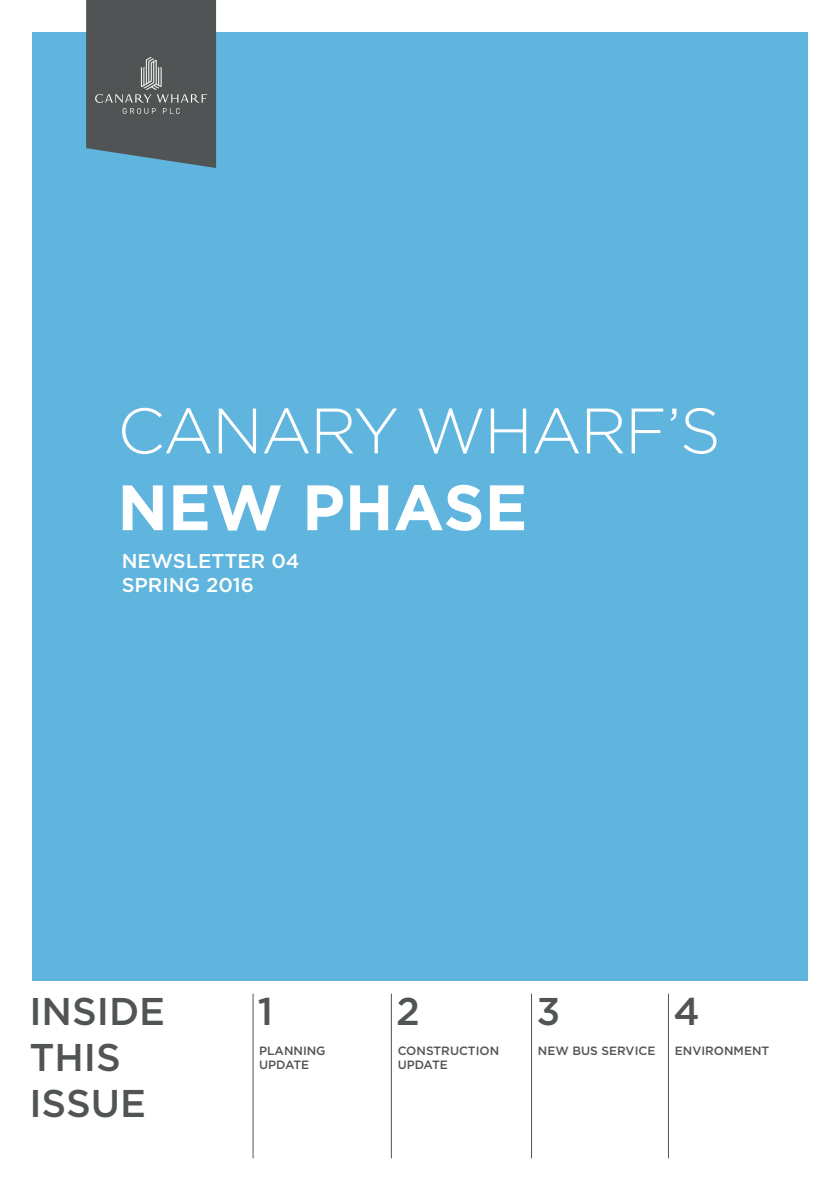
<style>
.page{position:relative;width:840px;height:1191px;background:#fff}
.page>*{position:absolute;margin:0;border:0;box-sizing:border-box;transform-origin:0 0}
.t1{font:300 64px/76.8px "Gotham";letter-spacing:-.025em;color:#fff}
.t2{font:500 38.6px/46.4px "Gotham";color:#515455}
.t3{font:500 20px "Gotham";color:#fff}
.t4{font:500 12px/14.4px "Gotham";color:#515455}
.s1{font-weight:700}
</style>
<div class="page">
<div style="left:32px;top:33px;width:774px;height:948px;background:#5fb5dd"></div>
<svg style="left:86px;top:0;width:130px;height:168px;background:#586064"></svg>
<hr style="left:390px;top:993px;width:1px;height:165px;background:#515455">
<hr style="left:530px;top:993px;width:1px;height:165px;background:#515455">
<hr style="left:667px;top:993px;width:1px;height:165px;background:#515455">
<hr style="left:252px;top:993px;width:1px;height:165px;background:#515455">
<p class="t1" style="left:117px;top:390px;width:604px">CANARY WHARF’S<br><span class="s1">NEW PHASE</span></p>
<p class="t3" style="left:122px;top:548px;width:179px">NEWSLETTER 04</p>
<p class="t3" style="left:122px;top:572px;width:134px">SPRING 2016</p>
<p class="t2" style="left:29px;top:987px;width:137px">INSIDE<br>THIS</p>
<p class="t2" style="left:29px;top:1080px;width:118px">ISSUE</p>
<p class="t2" style="left:257px;top:987px;width:17px">1</p>
<p class="t4" style="left:259px;top:1043px;width:68px">PLANNING<br>UPDATE</p>
<p class="t2" style="left:396px;top:987px;width:25px">2</p>
<p class="t4" style="left:397px;top:1043px;width:103px">CONSTRUCTION<br>UPDATE</p>
<p class="t2" style="left:536px;top:987px;width:25px">3</p>
<p class="t4" style="left:537px;top:1043px;width:119px">NEW BUS SERVICE</p>
<p class="t2" style="left:673px;top:987px;width:28px">4</p>
<p class="t4" style="left:674px;top:1043px;width:96px">ENVIRONMENT</p>
</div>
